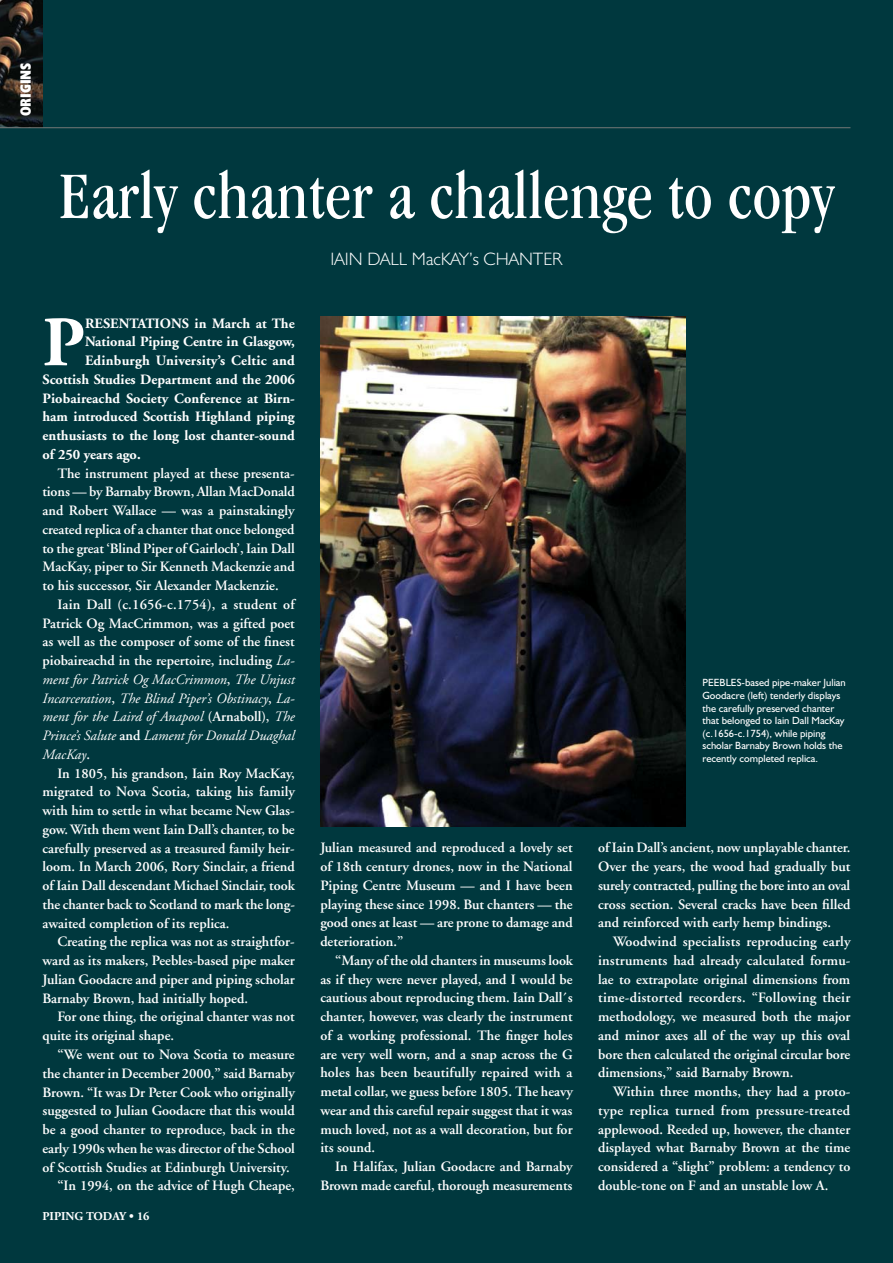
<style>
.page{position:relative;width:893px;height:1263px;background:#00383e}
.page>*{position:absolute;margin:0;border:0;box-sizing:border-box;transform-origin:0 0}
.EDITORIAL_-_First_Para_Reverse{font:700 70.8px "Adobe Garamond";color:#fff}
.EDITORIAL_-_Heading_1{font:condensed 69px "Garamond IT Cby BT";color:#fff}
.EDITORIAL_-_Sub_Head{font:300 18px "Humanist 521 BT";color:#fff}
.EDITORIAL_-_Theme{font:700 condensed 15px "Humanist 521 BT Xtra";color:#fff}
.EDITORIAL_-_Body_Text_Reverse{font:600 14.25px/18.8px "Adobe Garamond";color:#fff;text-align:justify}
.EDITORIAL_-_Body_Text{font:600 14.25px/18.8px "Adobe Garamond";color:#fff;text-align:justify}
.EDITORIAL_-_First_Para_Reverse-2{font:700 14.25px "Adobe Garamond";color:#fff}
.PAGE_LEFT-_Folio{font:700 12px "Adobe Garamond";color:#fff}
.PHOTO_-_Caption{font:10.5px/12.6px "Humanist 521 BT";color:#fff}
.s1{font-weight:400;font-style:italic}
</style>
<div class="page">
<img style="left:320px;top:316px;width:365px;height:510px">
<hr style="left:0;top:127px;width:850px;height:1px;background:#757877">
<p class="EDITORIAL_-_Theme" style="left:16px;top:116px;width:56px;rotate:-90deg">ORIGINS</p>
<p class="EDITORIAL_-_Heading_1" style="left:59px;top:156px;width:777px">Early chanter a challenge to copy</p>
<p class="EDITORIAL_-_Sub_Head" style="left:331px;top:248px;width:233px">IAIN DALL MacKAY’s CHANTER</p>
<p class="EDITORIAL_-_First_Para_Reverse" style="left:43px;top:304px;width:44px">P</p>
<p class="EDITORIAL_-_First_Para_Reverse-2" style="left:85px;top:315px;width:211px">RESENTATIONS in March at The</p>
<p class="EDITORIAL_-_First_Para_Reverse-2" style="left:85px;top:334px;width:211px">National Piping Centre in Glasgow,</p>
<p class="EDITORIAL_-_First_Para_Reverse-2" style="left:85px;top:353px;width:211px">Edinburgh University’s Celtic and</p>
<p class="EDITORIAL_-_First_Para_Reverse-2" style="left:43px;top:372px;width:254px">Scottish Studies Department and the 2006</p>
<p class="EDITORIAL_-_First_Para_Reverse-2" style="left:43px;top:390px;width:254px">Piobaireachd Society Conference at Birn-</p>
<p class="EDITORIAL_-_First_Para_Reverse-2" style="left:43px;top:409px;width:254px">ham introduced Scottish Highland piping</p>
<p class="EDITORIAL_-_First_Para_Reverse-2" style="left:43px;top:428px;width:254px">enthusiasts to the long lost chanter-sound</p>
<p class="EDITORIAL_-_First_Para_Reverse-2" style="left:43px;top:447px;width:100px">of 250 years ago.</p>
<p class="EDITORIAL_-_Body_Text_Reverse" style="left:43px;top:464px;width:254px;text-indent:15px">The instrument played at these presenta&shy;tions — by Barnaby Brown, Allan MacDonald and Robert Wallace — was a painstakingly created replica of a chanter that once belonged to the great ‘Blind Piper of Gairloch’, Iain Dall MacKay, piper to Sir Kenneth Mackenzie and to his successor, Sir Alexander Mackenzie.</p>
<p class="EDITORIAL_-_Body_Text_Reverse" style="left:43px;top:595px;width:254px;text-indent:15px">Iain Dall (c.1656-c.1754), a student of Patrick Og MacCrimmon, was a gifted poet as well as the composer of some of the finest piobaireachd in the repertoire, including <span class="s1">La&shy;ment for Patrick Og MacCrimmon</span>, <span class="s1">The Unjust Incarceration</span>, <span class="s1">The Blind Piper’s Obstinacy</span>, <span class="s1">La&shy;ment for the Laird of Anapool</span> (Arnaboll), <span class="s1">The Prince’s Salute</span> and <span class="s1">Lament for Donald Duaghal MacKay</span>.</p>
<p class="EDITORIAL_-_Body_Text_Reverse" style="left:43px;top:764px;width:254px;text-indent:15px">In 1805, his grandson, Iain Roy MacKay, migrated to Nova Scotia, taking his family with him to settle in what became New Glas&shy;gow. With them went Iain Dall’s chanter, to be carefully preserved as a treasured family heir&shy;loom. In March 2006, Rory Sinclair, a friend of Iain Dall descendant Michael Sinclair, took the chanter back to Scotland to mark the long&shy;awaited completion of its replica.</p>
<p class="EDITORIAL_-_Body_Text_Reverse" style="left:43px;top:933px;width:254px;text-indent:15px">Creating the replica was not as straightfor&shy;ward as its makers, Peebles-based pipe maker Julian Goodacre and piper and piping scholar Barnaby Brown, had initially hoped.</p>
<p class="EDITORIAL_-_Body_Text_Reverse" style="left:43px;top:1008px;width:254px;text-indent:15px">For one thing, the original chanter was not quite its original shape.</p>
<p class="EDITORIAL_-_Body_Text_Reverse" style="left:43px;top:1045px;width:254px;text-indent:15px">“We went out to Nova Scotia to measure the chanter in December 2000,” said Barnaby Brown. “It was Dr Peter Cook who originally suggested to Julian Goodacre that this would be a good chanter to reproduce, back in the early 1990s when he was director of the School of Scottish Studies at Edinburgh University.</p>
<p class="EDITORIAL_-_Body_Text_Reverse" style="left:57px;top:1176px;width:239px">“In 1994, on the advice of Hugh Cheape,</p>
<p class="PAGE_LEFT-_Folio" style="left:42px;top:1209px;width:109px">PIPING TODAY • 16</p>
<p class="EDITORIAL_-_Body_Text_Reverse" style="left:320px;top:839px;width:254px">Julian measured and reproduced a lovely set of 18th century drones, now in the National Piping Centre Museum — and I have been playing these since 1998. But chanters — the good ones at least — are prone to damage and deterioration.”</p>
<p class="EDITORIAL_-_Body_Text_Reverse" style="left:320px;top:951px;width:254px;text-indent:15px">“Many of the old chanters in museums look as if they were never played, and I would be cautious about reproducing them. Iain Dall´s chanter, however, was clearly the instrument of a working professional. The finger holes are very well worn, and a snap across the G holes has been beautifully repaired with a metal collar, we guess before 1805. The heavy wear and this careful repair suggest that it was much loved, not as a wall decoration, but for its sound.</p>
<p class="EDITORIAL_-_Body_Text_Reverse" style="left:320px;top:1157px;width:254px;text-align:right">In Halifax, Julian Goodacre and Barnaby<br>Brown made careful, thorough measurements</p>
<p class="PHOTO_-_Caption" style="left:702px;top:676px;width:145px">PEEBLES-based pipe-maker Julian<br>Goodacre (left) tenderly displays the carefully preserved chanter that belonged to Iain Dall MacKay (c.1656-c.1754), while piping scholar Barnaby Brown holds the recently completed replica.</p>
<p class="EDITORIAL_-_Body_Text_Reverse" style="left:598px;top:839px;width:254px">of Iain Dall’s ancient, now unplayable chanter.<br>Over the years, the wood had gradually but surely contracted, pulling the bore into an oval cross section. Several cracks have been filled and reinforced with early hemp bindings.</p>
<p class="EDITORIAL_-_Body_Text" style="left:598px;top:932px;width:254px;text-indent:15px">Woodwind specialists reproducing early instruments had already calculated formu&shy;lae to extrapolate original dimensions from time-distorted recorders. “Following their methodology, we measured both the major and minor axes all of the way up this oval bore then calculated the original circular bore dimensions,” said Barnaby Brown.</p>
<p class="EDITORIAL_-_Body_Text" style="left:598px;top:1082px;width:254px;text-indent:15px">Within three months, they had a proto&shy;type replica turned from pressure-treated applewood. Reeded up, however, the chanter displayed what Barnaby Brown at the time considered a “slight” problem: a tendency to double-tone on F and an unstable low A.</p>
</div>
